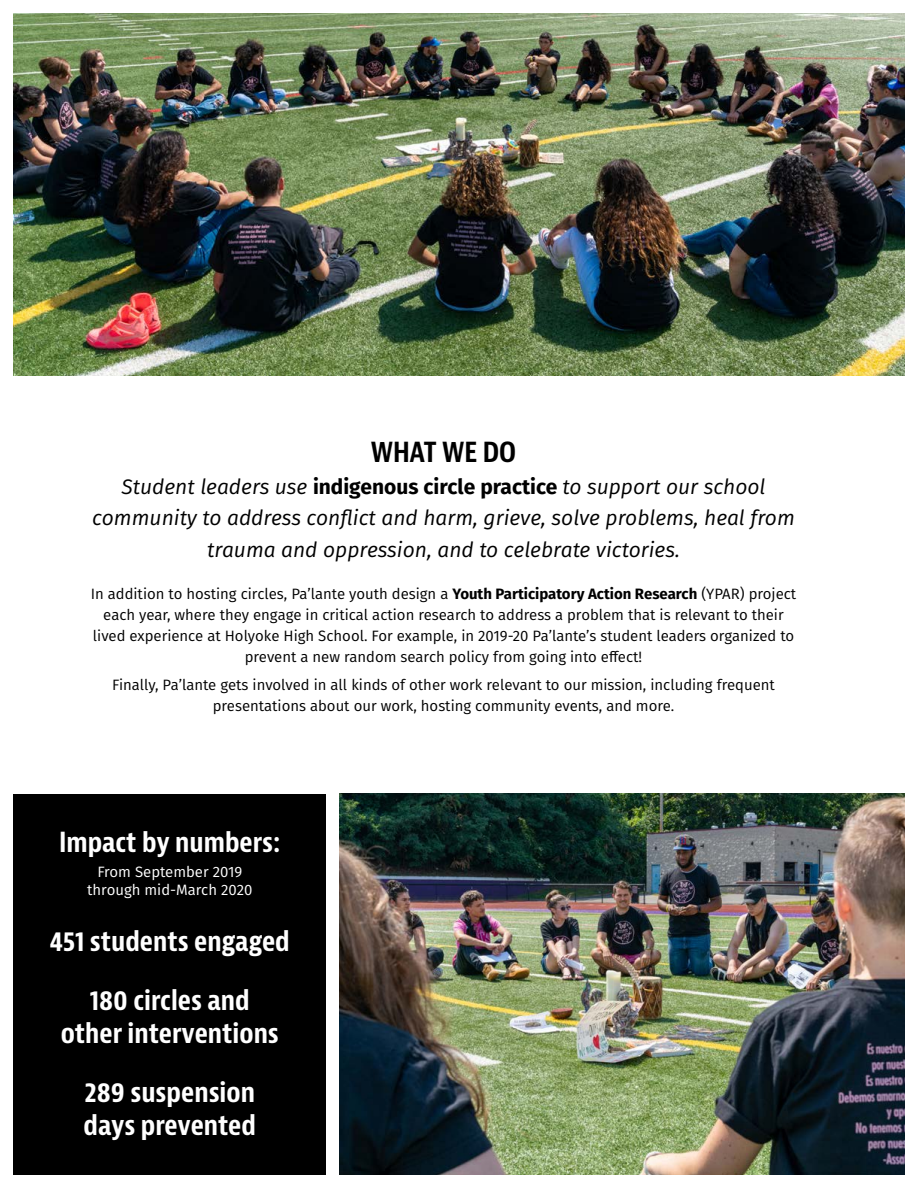
<style>
.page{position:relative;width:918px;height:1188px;background:#fff}
.page>*{position:absolute;margin:0;border:0;box-sizing:border-box;transform-origin:0 0}
.t1{font:700 condensed 27px/32.4px "Bernina Sans";color:#fff;text-align:center}
.t2{font:700 condensed 27px "Bernina Sans";color:#000}
.t3{font:italic 21px/31.5px "Fira Sans";color:#000;text-align:center}
.t4{font:15px/21px "Fira Sans";color:#000;text-align:center}
.t5{font:15px/18px "Fira Sans";color:#fff;text-align:center}
.s1{font-weight:700;font-style:normal}
.s2{font-weight:700}
</style>
<div class="page">
<div style="left:14px;top:794px;width:312px;height:380px;background:#000"></div>
<img style="left:339px;top:794px;width:565px;height:380px">
<img style="left:14px;top:14px;width:890px;height:362px">
<h1 class="t2" style="left:371px;top:436px;width:147px">WHAT WE DO</h1>
<h2 class="t3" style="left:92px;top:470px;width:704px">Student leaders use <span class="s1">indigenous circle practice</span> to support our school community to address conflict and harm, grieve, solve problems, heal from trauma and oppression, and to celebrate victories.</h2>
<p class="t4" style="left:91px;top:583px;width:707px">In addition to hosting circles, Pa’lante youth design a <span class="s2">Youth Participatory Action Research</span> (YPAR) project each year, where they engage in critical action research to address a problem that is relevant to their lived experience at Holyoke High School. For example, in 2019-20 Pa’lante’s student leaders organized to prevent a new random search policy from going into effect!</p>
<p class="t4" style="left:112px;top:674px;width:664px">Finally, Pa’lante gets involved in all kinds of other work relevant to our mission, including frequent presentations about our work, hosting community events, and more.</p>
<h1 class="t1" style="left:59px;top:827px;width:223px">Impact by numbers:</h1>
<p class="t5" style="left:87px;top:862px;width:167px">From September 2019 through mid-March 2020</p>
<h1 class="t1" style="left:50px;top:926px;width:242px">451 students engaged</h1>
<h1 class="t1" style="left:61px;top:985px;width:220px">180 circles and other interventions</h1>
<h1 class="t1" style="left:84px;top:1077px;width:174px;text-align:left">289 suspension days prevented</h1>
</div>
